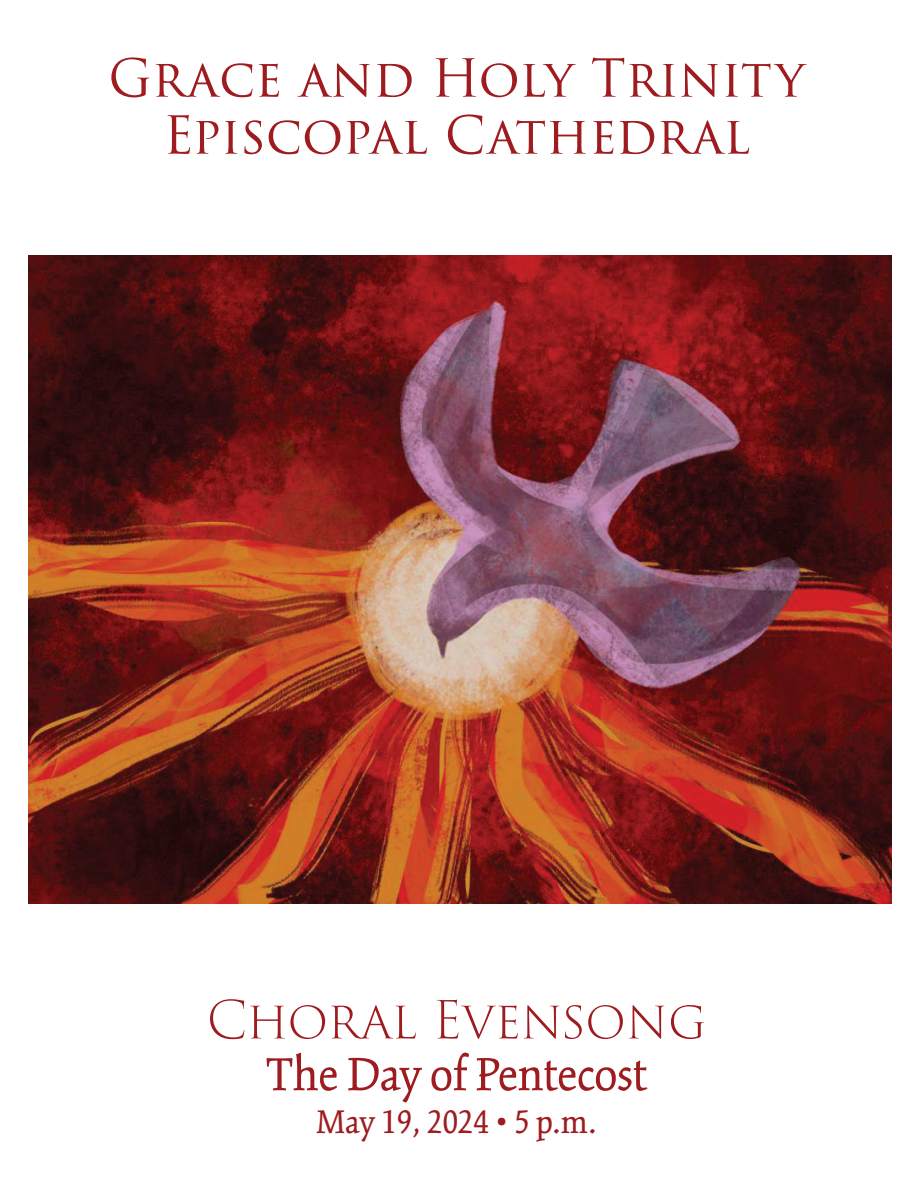
<style>
.page{position:relative;width:918px;height:1188px;background:#fff}
.page>*{position:absolute;margin:0;border:0;box-sizing:border-box;transform-origin:0 0}
.t1{font:51px/57px "Trajan Pro 3";letter-spacing:-.01em;color:#9e1c20;text-align:center}
.t2{font:51px "Kinesis Pro 3";color:#9e1c20}
.t3{font:300 51px "Trajan Pro 3";letter-spacing:-.01em;color:#9e1c20}
.t4{font:36px "Kinesis Pro 3";color:#9e1c20}
</style>
<div class="page">
<img style="left:28px;top:256px;width:864px;height:647px">
<p class="t1" style="left:108px;top:52px;width:698px">Grace and Holy Trinity<br>Episcopal Cathedral</p>
<p class="t3" style="left:207px;top:985px;width:501px">Choral Evensong</p>
<p class="t2" style="left:266px;top:1045px;width:383px">The Day of Pentecost</p>
<p class="t4" style="left:316px;top:1101px;width:282px">May 19, 2024 • 5 p.m.</p>
</div>
